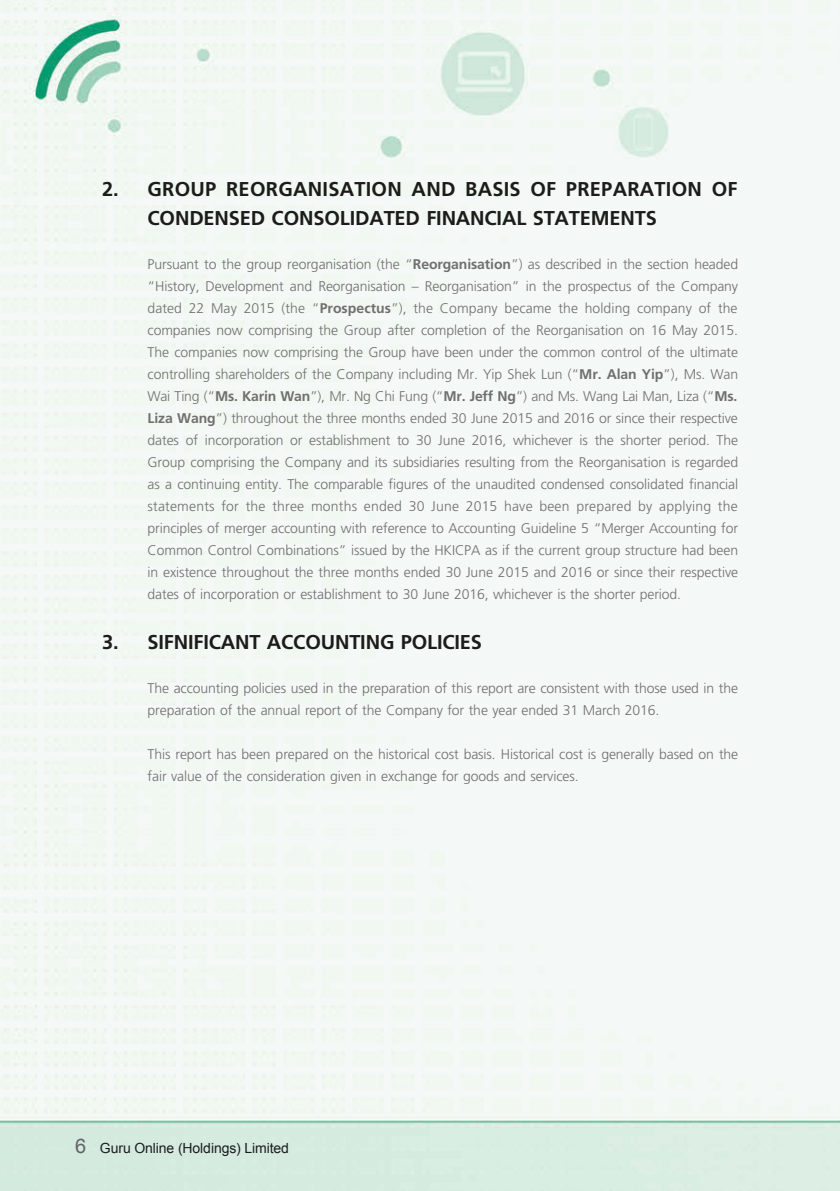
<style>
.page{position:relative;width:840px;height:1191px;background:#fff}
.page>*{position:absolute;margin:0;border:0;box-sizing:border-box;transform-origin:0 0}
.t1{font:700 20px/28px "Frutiger LT Std";letter-spacing:-.01em;color:#1c1c1b}
.t2{font:300 14px/22px "Frutiger LT Std";letter-spacing:-.01em;color:#6f6f6f}
.t3{font:14px "Arial";letter-spacing:-.01em;color:#1c1c1b}
.s1{font-weight:700}
.s2{font-size:20px;color:#636362}
</style>
<div class="page">
<img style="left:0;top:0;width:839px;height:1191px">
<h1 class="t1" style="left:147px;top:176px;width:591px;text-indent:-45px">2. GROUP REORGANISATION AND BASIS OF PREPARATION OF<br>CONDENSED CONSOLIDATED FINANCIAL STATEMENTS</h1>
<p class="t2" style="left:147px;top:253px;width:592px;text-align:justify">Pursuant to the group reorganisation (the “<span class="s1">Reorganisation</span>”) as described in the section headed “History, Development and Reorganisation – Reorganisation” in the prospectus of the Company dated 22 May 2015 (the “<span class="s1">Prospectus</span>”), the Company became the holding company of the companies now comprising the Group after completion of the Reorganisation on 16 May 2015.<br>The companies now comprising the Group have been under the common control of the ultimate controlling shareholders of the Company including Mr. Yip Shek Lun (“<span class="s1">Mr. Alan Yip</span>”), Ms. Wan Wai Ting (“<span class="s1">Ms. Karin Wan</span>”), Mr. Ng Chi Fung (“<span class="s1">Mr. Jeff Ng</span>”) and Ms. Wang Lai Man, Liza (“<span class="s1">Ms.<br>Liza Wang</span>”) throughout the three months ended 30 June 2015 and 2016 or since their respective dates of incorporation or establishment to 30 June 2016, whichever is the shorter period. The Group comprising the Company and its subsidiaries resulting from the Reorganisation is regarded as a continuing entity. The comparable figures of the unaudited condensed consolidated financial statements for the three months ended 30 June 2015 have been prepared by applying the principles of merger accounting with reference to Accounting Guideline 5 “Merger Accounting for Common Control Combinations” issued by the HKICPA as if the current group structure had been in existence throughout the three months ended 30 June 2015 and 2016 or since their respective dates of incorporation or establishment to 30 June 2016, whichever is the shorter period.</p>
<h1 class="t1" style="left:102px;top:628px;width:381px">3. SIFNIFICANT ACCOUNTING POLICIES</h1>
<p class="t2" style="left:147px;top:677px;width:591px">The accounting policies used in the preparation of this report are consistent with those used in the preparation of the annual report of the Company for the year ended 31 March 2016.</p>
<p class="t2" style="left:147px;top:743px;width:592px">This report has been prepared on the historical cost basis. Historical cost is generally based on the fair value of the consideration given in exchange for goods and services.</p>
<p class="t3" style="left:75px;top:1138px;width:215px"><span class="s2">6</span> Guru Online (Holdings) Limited</p>
</div>
